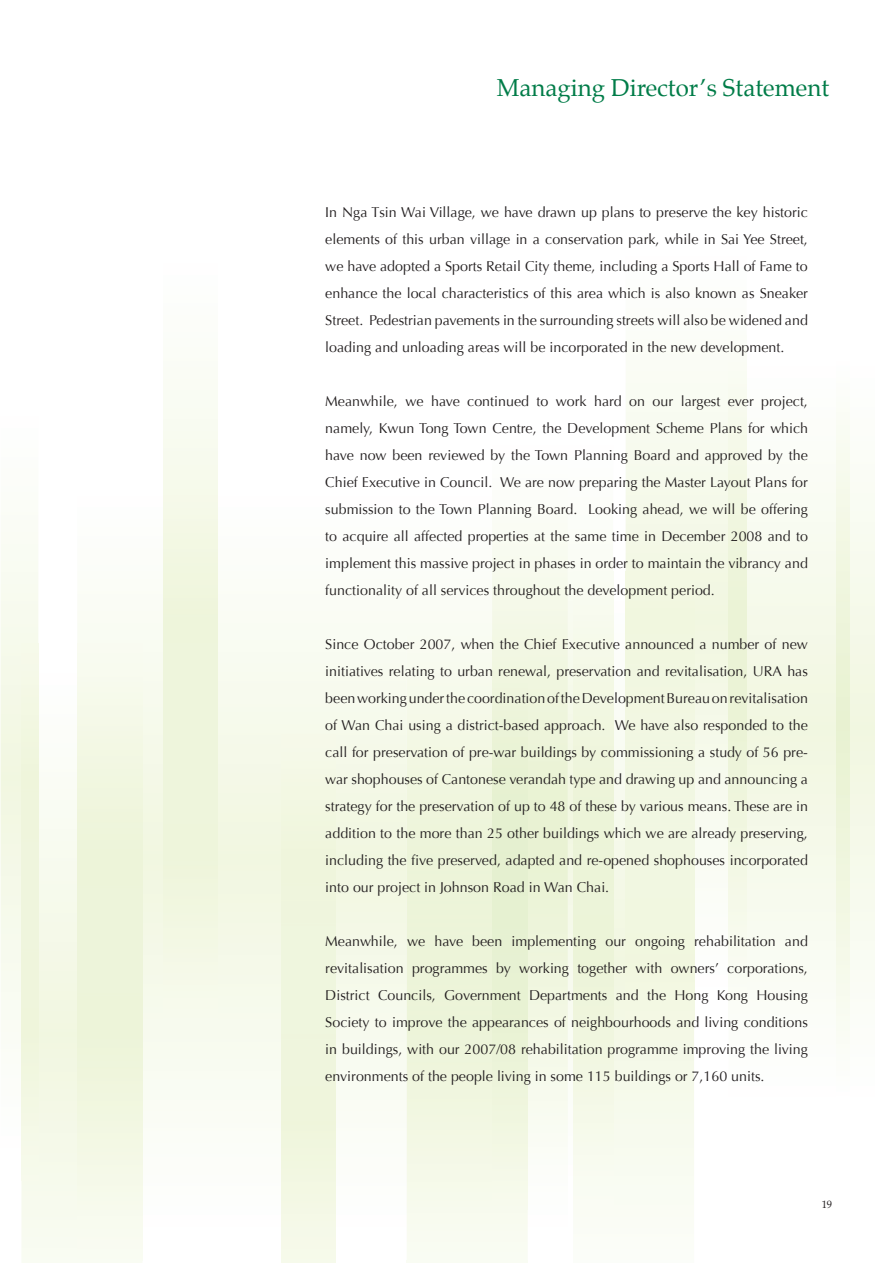
<style>
.page{position:relative;width:893px;height:1263px;background:#fff}
.page>*{position:absolute;margin:0;border:0;box-sizing:border-box;transform-origin:0 0}
.t1{font:24px "Palatino";color:#017c48}
.t2{font:14.25px/27px "Optima";color:#231f20;text-align:justify}
.t3{font:10.5px "Palatino";color:#231f20}
</style>
<div class="page">
<svg style="left:849px;top:420px;width:26px;height:617px"></svg>
<svg style="left:747px;top:482px;width:89px;height:500px"></svg>
<svg style="left:626px;top:371px;width:102px;height:649px"></svg>
<svg style="left:573px;top:571px;width:121px;height:646px"></svg>
<div style="left:626px;top:571px;width:68px;height:449px;background:#f1f7e1"></div>
<svg style="left:568px;top:561px;width:45px;height:500px"></svg>
<img style="left:573px;top:571px;width:40px;height:638px">
<hr style="left:407px;top:1260px;width:121px;height:3px;background:#f9fcf3">
<svg style="left:21px;top:643px;width:121px;height:620px"></svg>
<svg style="left:78px;top:611px;width:414px;height:649px"></svg>
<img style="left:407px;top:636px;width:121px;height:624px">
<img style="left:492px;top:636px;width:36px;height:573px">
<img style="left:77px;top:643px;width:65px;height:617px">
<svg style="left:1px;top:532px;width:37px;height:500px"></svg>
<img style="left:21px;top:643px;width:17px;height:538px">
<div style="left:163px;top:233px;width:55px;height:232px;background:#fbfdf7"></div>
<img style="left:163px;top:465px;width:55px;height:562px">
<hr style="left:281px;top:1260px;width:55px;height:3px;background:#f6faeb">
<img style="left:281px;top:734px;width:55px;height:526px">
<p class="t1" style="left:497px;top:68px;width:334px">Managing Director’s Statement</p>
<p class="t2" style="left:325px;top:199px;width:484px">In Nga Tsin Wai Village, we have drawn up plans to preserve the key historic elements of this urban village in a conservation park, while in Sai Yee Street, we have adopted a Sports Retail City theme, including a Sports Hall of Fame to enhance the local characteristics of this area which is also known as Sneaker Street. Pedestrian pavements in the surrounding streets will also be widened and loading and unloading areas will be incorporated in the new development.</p>
<p class="t2" style="left:325px;top:388px;width:484px">Meanwhile, we have continued to work hard on our largest ever project, namely, Kwun Tong Town Centre, the Development Scheme Plans for which have now been reviewed by the Town Planning Board and approved by the Chief Executive in Council. We are now preparing the Master Layout Plans for submission to the Town Planning Board. Looking ahead, we will be offering to acquire all affected properties at the same time in December 2008 and to implement this massive project in phases in order to maintain the vibrancy and functionality of all services throughout the development period.</p>
<p class="t2" style="left:325px;top:631px;width:484px">Since October 2007, when the Chief Executive announced a number of new initiatives relating to urban renewal, preservation and revitalisation, URA has been working under the coordination of the Development Bureau on revitalisation of Wan Chai using a district-based approach. We have also responded to the call for preservation of pre-war buildings by commissioning a study of 56 pre&shy;war shophouses of Cantonese verandah type and drawing up and announcing a strategy for the preservation of up to 48 of these by various means. These are in addition to the more than 25 other buildings which we are already preserving, including the five preserved, adapted and re-opened shophouses incorporated into our project in Johnson Road in Wan Chai.</p>
<p class="t2" style="left:325px;top:928px;width:484px">Meanwhile, we have been implementing our ongoing rehabilitation and revitalisation programmes by working together with owners’ corporations, District Councils, Government Departments and the Hong Kong Housing Society to improve the appearances of neighbourhoods and living conditions in buildings, with our 2007/08 rehabilitation programme improving the living environments of the people living in some 115 buildings or 7,160 units.</p>
<p class="t3" style="left:822px;top:1196px;width:12px">19</p>
</div>
